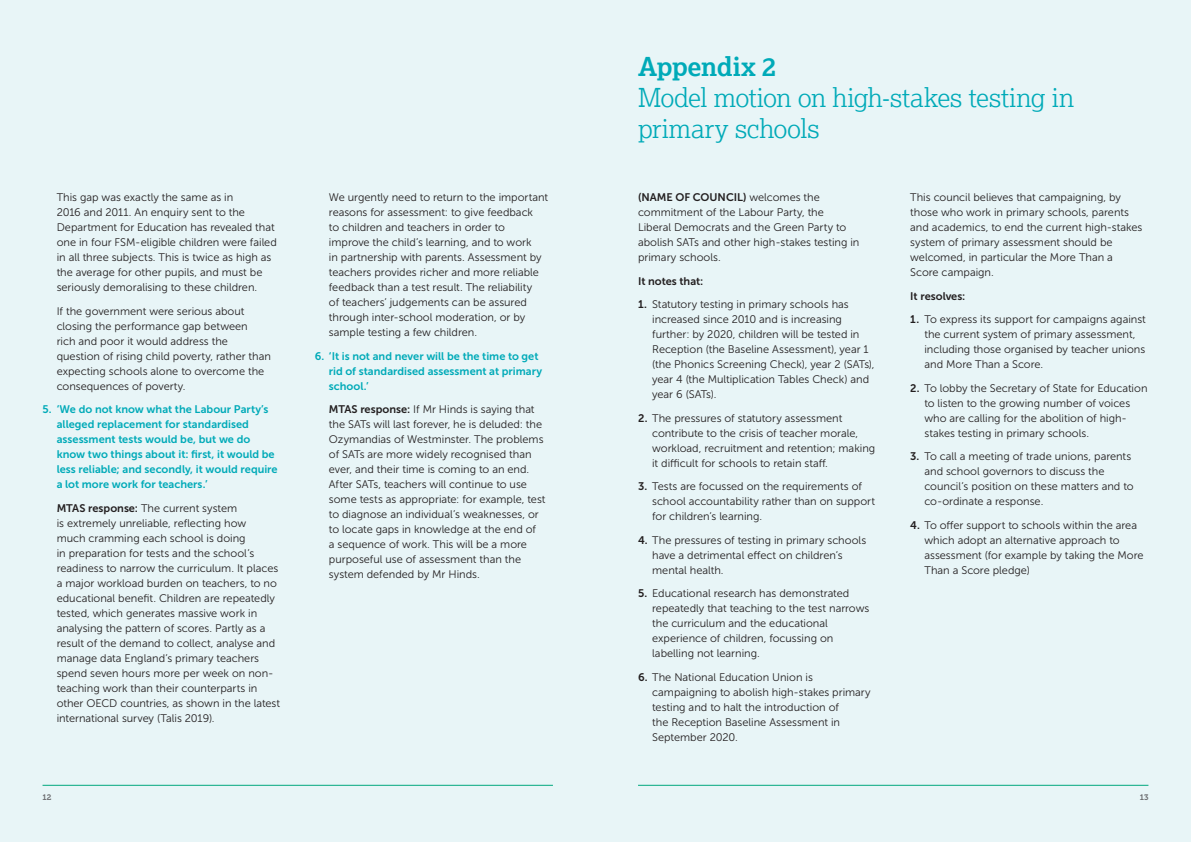
<style>
.page{position:relative;width:1191px;height:842px;background:#e8f5f7}
.page>*{position:absolute;margin:0;border:0;box-sizing:border-box;transform-origin:0 0}
.Appendix_Main_Head{font:300 26px/31px "Lexia";letter-spacing:-.015em;color:#00aab8}
.Appendix_Main_Head-2{font:700 26px "Lexia";letter-spacing:-.01em;color:#00aab8}
.Body_style{font:11px/15px "Museo Sans 300";color:#231f20}
.Numbered_bullets{font:11px/15px "Museo Sans 300";color:#231f20}
.Numbered_bullets-2{font:11px/15px "Museo Sans 700";color:#00aab8}
.Body_style-2{font:11px "Museo Sans 700";letter-spacing:-.005em;color:#231f20}
.t1{font:8px "Museo 700";color:#6c6d70}
.s1{font-family:"Museo Sans 700"}
</style>
<div class="page">
<hr style="left:43px;top:785px;width:510px;height:1px;background:#00a77d">
<hr style="left:638px;top:785px;width:510px;height:1px;background:#00a77d">
<p class="Body_style" style="left:57px;top:190px;width:222px">This gap was exactly the same as in<br>2016 and 2011. An enquiry sent to the Department for Education has revealed that one in four FSM-eligible children were failed in all three subjects. This is twice as high as the average for other pupils, and must be seriously demoralising to these children.</p>
<p class="Body_style" style="left:57px;top:303px;width:216px">If the government were serious about closing the performance gap between<br>rich and poor it would address the question of rising child poverty, rather than expecting schools alone to overcome the consequences of poverty.</p>
<p class="Numbered_bullets-2" style="left:57px;top:402px;width:222px;text-indent:-14px">5. ‘We do not know what the Labour Party’s alleged replacement for standardised assessment tests would be, but we do know two things about it: first, it would be less reliable; and secondly, it would require a lot more work for teachers.’</p>
<p class="Body_style" style="left:57px;top:500px;width:225px"><span class="s1">MTAS response:</span> The current system<br>is extremely unreliable, reflecting how<br>much cramming each school is doing<br>in preparation for tests and the school’s readiness to narrow the curriculum. It places a major workload burden on teachers, to no educational benefit. Children are repeatedly tested, which generates massive work in analysing the pattern of scores. Partly as a result of the demand to collect, analyse and manage data England’s primary teachers spend seven hours more per week on non&shy;teaching work than their counterparts in other OECD countries, as shown in the latest international survey (Talis 2019).</p>
<p class="Body_style" style="left:329px;top:190px;width:221px">We urgently need to return to the important reasons for assessment: to give feedback<br>to children and teachers in order to improve the child’s learning, and to work<br>in partnership with parents. Assessment by teachers provides richer and more reliable feedback than a test result. The reliability<br>of teachers’ judgements can be assured through inter-school moderation, or by sample testing a few children.</p>
<p class="Numbered_bullets-2" style="left:329px;top:348px;width:215px;text-indent:-14px">6. ‘It is not and never will be the time to get rid of standardised assessment at primary school.’</p>
<p class="Body_style" style="left:329px;top:402px;width:218px"><span class="s1">MTAS response:</span> If Mr Hinds is saying that the SATs will last forever, he is deluded: the Ozymandias of Westminster. The problems of SATs are more widely recognised than ever, and their time is coming to an end.<br>After SATs, teachers will continue to use some tests as appropriate: for example, test to diagnose an individual’s weaknesses, or to locate gaps in knowledge at the end of<br>a sequence of work. This will be a more purposeful use of assessment than the system defended by Mr Hinds.</p>
<p class="Appendix_Main_Head-2" style="left:638px;top:51px;width:140px">Appendix 2</p>
<p class="Appendix_Main_Head" style="left:638px;top:82px;width:438px">Model motion on high-stakes testing in primary schools</p>
<p class="Body_style" style="left:638px;top:190px;width:223px"><span class="s1">(NAME OF COUNCIL)</span> welcomes the commitment of the Labour Party, the Liberal Democrats and the Green Party to abolish SATs and other high-stakes testing in primary schools.</p>
<p class="Body_style-2" style="left:638px;top:275px;width:67px">It notes that:</p>
<p class="Numbered_bullets" style="left:652px;top:297px;width:224px;text-indent:-14px"><span class="s1">1.</span> Statutory testing in primary schools has increased since 2010 and is increasing further: by 2020, children will be tested in Reception (the Baseline Assessment), year 1 (the Phonics Screening Check), year 2 (SATs), year 4 (the Multiplication Tables Check) and year 6 (SATs).</p>
<p class="Numbered_bullets" style="left:652px;top:410px;width:224px;text-indent:-14px"><span class="s1">2.</span> The pressures of statutory assessment contribute to the crisis of teacher morale, workload, recruitment and retention; making it difficult for schools to retain staff.</p>
<p class="Numbered_bullets" style="left:652px;top:479px;width:224px;text-indent:-14px"><span class="s1">3.</span> Tests are focussed on the requirements of school accountability rather than on support for children’s learning.</p>
<p class="Numbered_bullets" style="left:652px;top:532px;width:215px;text-indent:-14px"><span class="s1">4.</span> The pressures of testing in primary schools have a detrimental effect on children’s mental health.</p>
<p class="Numbered_bullets" style="left:652px;top:586px;width:219px;text-indent:-14px"><span class="s1">5.</span> Educational research has demonstrated repeatedly that teaching to the test narrows the curriculum and the educational experience of children, focussing on labelling not learning.</p>
<p class="Numbered_bullets" style="left:652px;top:669px;width:220px;text-indent:-14px"><span class="s1">6.</span> The National Education Union is campaigning to abolish high-stakes primary testing and to halt the introduction of<br>the Reception Baseline Assessment in September 2020.</p>
<p class="Body_style" style="left:910px;top:190px;width:234px">This council believes that campaigning, by those who work in primary schools, parents and academics, to end the current high-stakes system of primary assessment should be welcomed, in particular the More Than a Score campaign.</p>
<p class="Body_style-2" style="left:910px;top:290px;width:57px">It resolves:</p>
<p class="Numbered_bullets" style="left:924px;top:312px;width:223px;text-indent:-14px"><span class="s1">1.</span> To express its support for campaigns against the current system of primary assessment, including those organised by teacher unions and More Than a Score.</p>
<p class="Numbered_bullets" style="left:924px;top:380px;width:225px;text-indent:-14px"><span class="s1">2.</span> To lobby the Secretary of State for Education to listen to the growing number of voices who are calling for the abolition of high&shy;stakes testing in primary schools.</p>
<p class="Numbered_bullets" style="left:924px;top:449px;width:211px;text-indent:-14px"><span class="s1">3.</span> To call a meeting of trade unions, parents and school governors to discuss the council’s position on these matters and to co-ordinate a response.</p>
<p class="Numbered_bullets" style="left:924px;top:517px;width:221px;text-indent:-14px"><span class="s1">4.</span> To offer support to schools within the area which adopt an alternative approach to assessment (for example by taking the More Than a Score pledge)</p>
<p class="t1" style="left:43px;top:792px;width:10px">12</p>
<p class="t1" style="left:1139px;top:792px;width:10px">13</p>
</div>
